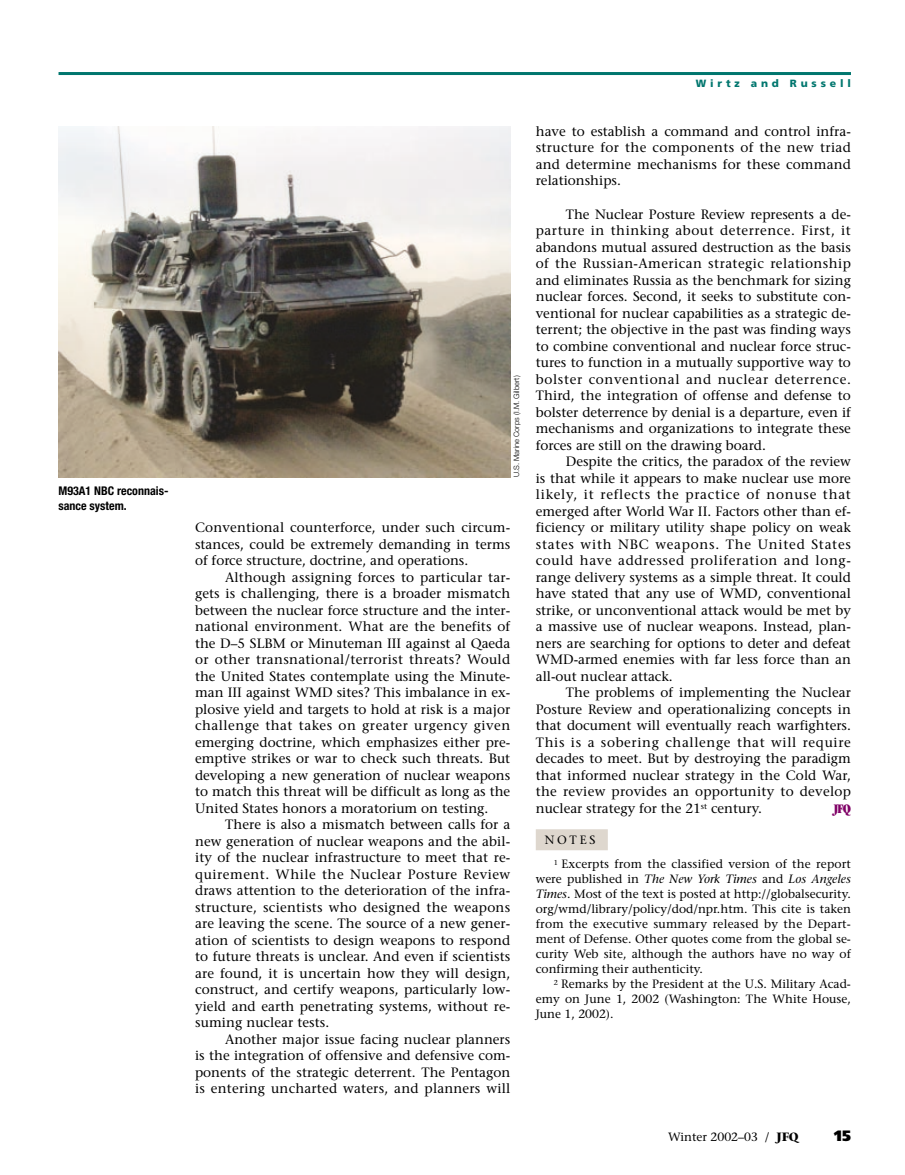
<style>
.page{position:relative;width:905px;height:1175px;background:#fff}
.page>*{position:absolute;margin:0;border:0;box-sizing:border-box;transform-origin:0 0}
.t1{font:900 15px "Frutiger";color:#000}
.t2{font:13.5px/16.5px "Stone Serif";color:#000;text-align:justify}
.t3{font:ultra-condensed 13.5px "Garamond";color:#800066}
.t4{font:12px/15px "Stone Serif";letter-spacing:.005em;color:#000;text-align:justify}
.t5{font:700 condensed 12px/15px "Helvetica Neue";color:#000}
.t6{font:900 10.5px "Frutiger";letter-spacing:.365em;color:#00766e}
.t7{font:300 7.5px "Helvetica Neue";color:#000}
.s1{font-style:italic}
.s2{font-weight:700}
</style>
<div class="page">
<hr style="left:58px;top:72px;width:792px;height:3px;background:#00766e">
<div style="left:536px;top:829px;width:72px;height:21px;background:#ded7ce"></div>
<img style="left:59px;top:126px;width:451px;height:351px">
<p class="t5" style="left:58px;top:484px;width:111px">M93A1 NBC reconnais&shy;sance system.</p>
<p class="t6" style="left:695px;top:79px;width:157px">Wirtz and Russell</p>
<p class="t7" style="left:513px;top:477px;width:103px;rotate:-90deg">U.S. Marine Corps (I.M. Gilbert)</p>
<p class="t2" style="left:195px;top:520px;width:317px">Conventional counterforce, under such circum&shy;stances, could be extremely demanding in terms of force structure, doctrine, and operations.</p>
<p class="t2" style="left:195px;top:570px;width:317px;text-indent:30px">Although assigning forces to particular tar&shy;gets is challenging, there is a broader mismatch between the nuclear force structure and the inter&shy;national environment. What are the benefits of the D–5 SLBM or Minuteman III against al Qaeda or other transnational/terrorist threats? Would the United States contemplate using the Minute&shy;man III against WMD sites? This imbalance in ex&shy;plosive yield and targets to hold at risk is a major challenge that takes on greater urgency given emerging doctrine, which emphasizes either pre&shy;emptive strikes or war to check such threats. But developing a new generation of nuclear weapons to match this threat will be difficult as long as the United States honors a moratorium on testing.</p>
<p class="t2" style="left:195px;top:817px;width:317px;text-indent:30px">There is also a mismatch between calls for a new generation of nuclear weapons and the abil&shy;ity of the nuclear infrastructure to meet that re&shy;quirement. While the Nuclear Posture Review draws attention to the deterioration of the infra&shy;structure, scientists who designed the weapons are leaving the scene. The source of a new gener&shy;ation of scientists to design weapons to respond to future threats is unclear. And even if scientists are found, it is uncertain how they will design, construct, and certify weapons, particularly low&shy;yield and earth penetrating systems, without re&shy;suming nuclear tests.</p>
<p class="t2" style="left:195px;top:1032px;width:317px;text-indent:30px">Another major issue facing nuclear planners is the integration of offensive and defensive com&shy;ponents of the strategic deterrent. The Pentagon is entering uncharted waters, and planners will</p>
<p class="t2" style="left:535px;top:124px;width:317px">have to establish a command and control infra&shy;structure for the components of the new triad and determine mechanisms for these command relationships.</p>
<p class="t2" style="left:535px;top:207px;width:317px;text-indent:30px">The Nuclear Posture Review represents a de&shy;parture in thinking about deterrence. First, it abandons mutual assured destruction as the basis of the Russian-American strategic relationship and eliminates Russia as the benchmark for sizing nuclear forces. Second, it seeks to substitute con&shy;ventional for nuclear capabilities as a strategic de&shy;terrent; the objective in the past was finding ways to combine conventional and nuclear force struc&shy;tures to function in a mutually supportive way to bolster conventional and nuclear deterrence.<br>Third, the integration of offense and defense to bolster deterrence by denial is a departure, even if mechanisms and organizations to integrate these forces are still on the drawing board.</p>
<p class="t2" style="left:535px;top:454px;width:317px;text-indent:30px">Despite the critics, the paradox of the review is that while it appears to make nuclear use more likely, it reflects the practice of nonuse that emerged after World War II. Factors other than ef&shy;ficiency or military utility shape policy on weak states with NBC weapons. The United States could have addressed proliferation and long&shy;range delivery systems as a simple threat. It could have stated that any use of WMD, conventional strike, or unconventional attack would be met by a massive use of nuclear weapons. Instead, plan&shy;ners are searching for options to deter and defeat WMD-armed enemies with far less force than an all-out nuclear attack.</p>
<p class="t2" style="left:535px;top:685px;width:317px;text-indent:30px">The problems of implementing the Nuclear Posture Review and operationalizing concepts in that document will eventually reach warfighters.<br>This is a sobering challenge that will require decades to meet. But by destroying the paradigm that informed nuclear strategy in the Cold War, the review provides an opportunity to develop nuclear strategy for the 21<sup>st</sup> century.</p>
<p class="t3" style="left:833px;top:803px;width:19px">JFQ</p>
<p class="t4" style="left:554px;top:829px;width:299px;line-height:24px;text-indent:-9px">NOTES<br><sup>1</sup> Excerpts from the classified version of the report</p>
<p class="t4" style="left:535px;top:873px;width:317px">were published in <span class="s1">The New York Times</span> and <span class="s1">Los Angeles Times</span>. Most of the text is posted at http://globalsecurity. org/wmd/library/policy/dod/npr.htm. This cite is taken from the executive summary released by the Depart&shy;ment of Defense. Other quotes come from the global se&shy;curity Web site, although the authors have no way of confirming their authenticity.</p>
<p class="t4" style="left:536px;top:978px;width:317px;text-indent:18px"><sup>2</sup> Remarks by the President at the U.S. Military Acad&shy;emy on June 1, 2002 (Washington: The White House, June 1, 2002).</p>
<p class="t4" style="left:668px;top:1130px;width:132px">Winter 2002–03 / <span class="s2">JFQ</span></p>
<p class="t1" style="left:834px;top:1130px;width:18px">15</p>
</div>
